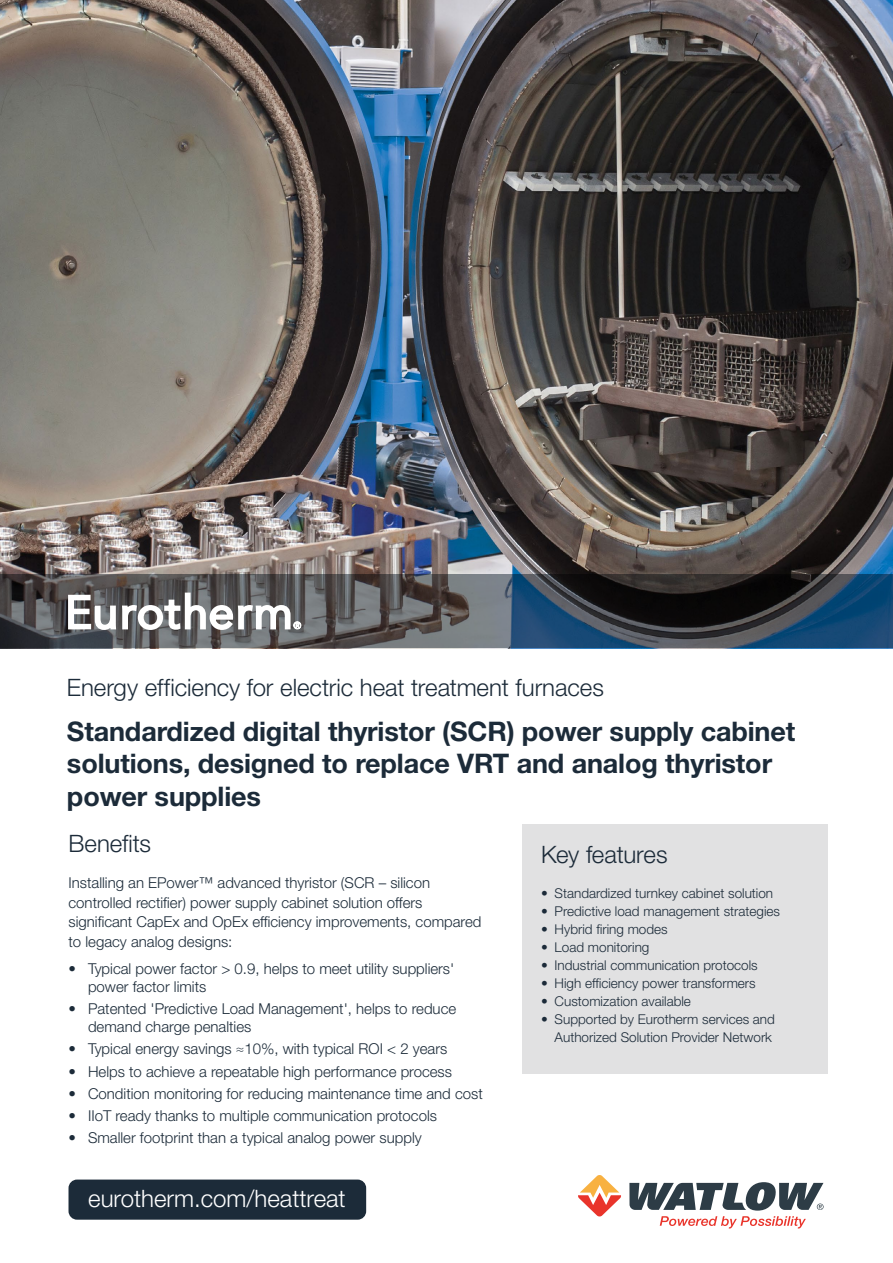
<style>
.page{position:relative;width:893px;height:1263px;background:#fff}
.page>*{position:absolute;margin:0;border:0;box-sizing:border-box;transform-origin:0 0}
.Table_Title_Bold{font:700 27px/32.4px "Helvetica Neue LT Std";letter-spacing:-.005em;color:#1c2b39}
.Cover_Subheadline{font:300 24px "Helvetica Neue LT Std";letter-spacing:-.005em;color:#1c2b39}
.Body_Copy_Style_Bull{font:300 24px "Helvetica Neue LT Std";color:#fff}
.Sub_title_2{font:300 24px "Helvetica Neue LT Std";letter-spacing:-.01em;color:#1c2b39}
.Body_10_13{font:300 15px/19.5px "Helvetica Neue LT Std";color:#1c2b39}
.t1{font:300 13.5px/18px "Helvetica Neue LT Std";color:#1c2b39;text-align:right}
</style>
<div class="page">
<img style="left:0;top:0;width:893px;height:574px">
<div style="left:522px;top:824px;width:305px;height:250px;background:#e1e1e2"></div>
<svg style="left:0;top:574px;width:893px;height:74px;background:#404953"></svg>
<svg style="left:67px;top:591px;width:234px;height:40px"></svg>
<svg style="left:629px;top:1182px;width:194px;height:28px"></svg>
<svg style="left:578px;top:1175px;width:43px;height:42px"></svg>
<svg style="left:660px;top:1216px;width:146px;height:12px"></svg>
<div style="left:69px;top:1179px;width:297px;height:41px;background:#1c2b39;border-radius:9px"></div>
<p class="Cover_Subheadline" style="left:67px;top:672px;width:538px">Energy efficiency for electric heat treatment furnaces</p>
<p class="Table_Title_Bold" style="left:67px;top:714px;width:730px">Standardized digital thyristor (SCR) power supply cabinet solutions, designed to replace VRT and analog thyristor power supplies</p>
<p class="Sub_title_2" style="left:69px;top:829px;width:84px">Benefits</p>
<p class="Body_10_13" style="left:69px;top:873px;width:414px">Installing an EPower™ advanced thyristor (SCR – silicon controlled rectifier) power supply cabinet solution offers significant CapEx and OpEx efficiency improvements, compared to legacy analog designs:</p>
<p class="Body_10_13" style="left:88px;top:959px;width:368px;line-height:18px;text-indent:-20px">• Typical power factor &gt; 0.9, helps to meet utility suppliers' power factor limits</p>
<p class="Body_10_13" style="left:88px;top:999px;width:370px;line-height:18px;text-indent:-20px">• Patented 'Predictive Load Management', helps to reduce demand charge penalties</p>
<p class="Body_10_13" style="left:69px;top:1039px;width:380px">• Typical energy savings ≈10%, with typical ROI &lt; 2 years</p>
<p class="Body_10_13" style="left:69px;top:1061px;width:385px">• Helps to achieve a repeatable high performance process</p>
<p class="Body_10_13" style="left:69px;top:1083px;width:416px">• Condition monitoring for reducing maintenance time and cost</p>
<p class="Body_10_13" style="left:69px;top:1106px;width:370px">• IIoT ready thanks to multiple communication protocols</p>
<p class="Body_10_13" style="left:69px;top:1128px;width:355px">• Smaller footprint than a typical analog power supply</p>
<p class="Sub_title_2" style="left:541px;top:840px;width:128px">Key features</p>
<p class="t1" style="left:541px;top:884px;width:234px">• Standardized turnkey cabinet solution</p>
<p class="t1" style="left:541px;top:902px;width:240px">• Predictive load management strategies</p>
<p class="t1" style="left:541px;top:920px;width:128px">• Hybrid firing modes</p>
<p class="t1" style="left:541px;top:938px;width:110px">• Load monitoring</p>
<p class="t1" style="left:541px;top:956px;width:218px">• Industrial communication protocols</p>
<p class="t1" style="left:541px;top:974px;width:216px">• High efficiency power transformers</p>
<p class="t1" style="left:541px;top:992px;width:151px">• Customization available</p>
<p class="t1" style="left:541px;top:1010px;width:235px">• Supported by Eurotherm services and<br>Authorized Solution Provider Network</p>
<p class="Body_Copy_Style_Bull" style="left:88px;top:1183px;width:259px">eurotherm.com/heattreat</p>
</div>
